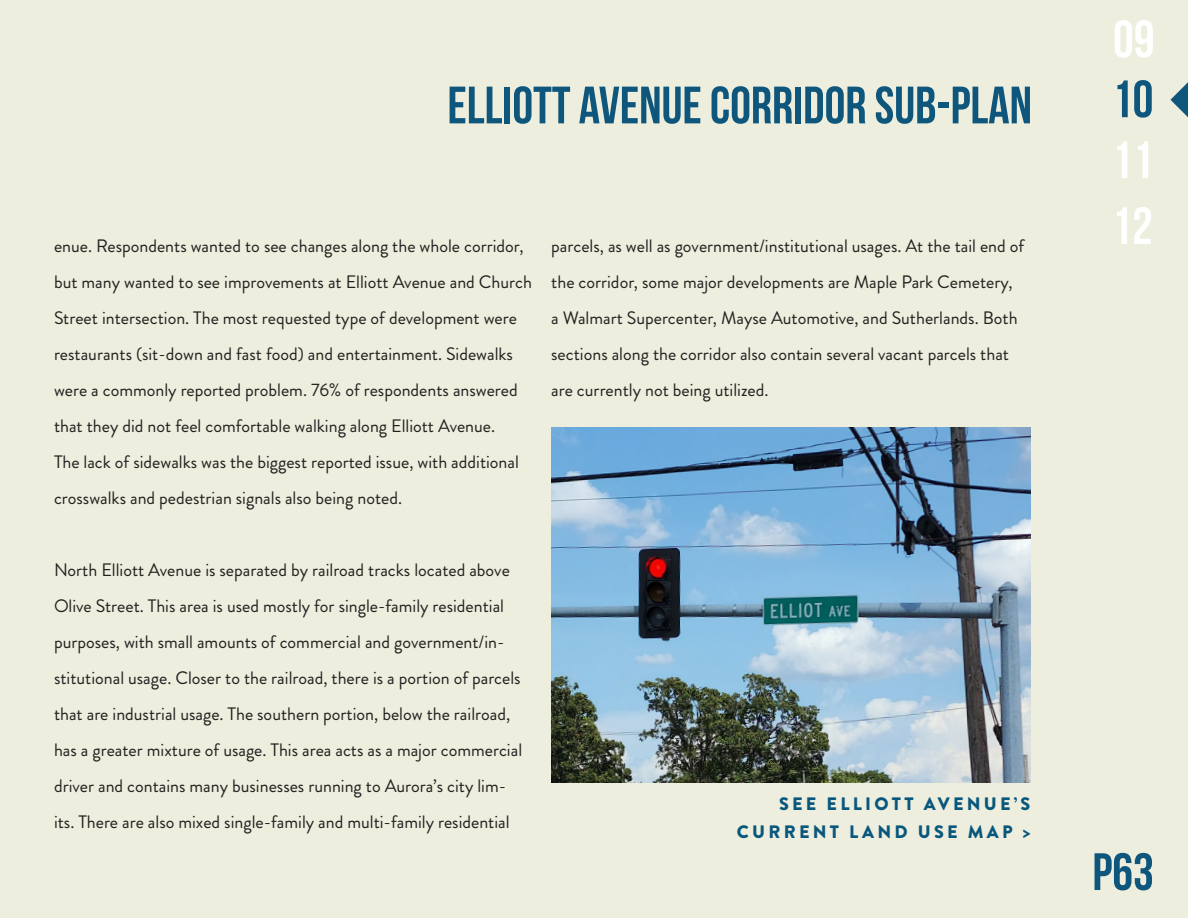
<style>
.page{position:relative;width:1188px;height:918px;background:#edeedd}
.page>*{position:absolute;margin:0;border:0;box-sizing:border-box;transform-origin:0 0}
.t1{font:52.5px "Bebas Neue";color:#0f567c}
.t2{font:52.5px/65.8px "Bebas Neue";color:#fff}
.A-Body{font:18px/36px "Brandon Grotesque";color:#231f20}
.t3{font:900 18px "Brandon Grotesque";letter-spacing:.18em;color:#08577d}
</style>
<div class="page">
<svg style="left:1170px;top:82px;width:18px;height:35px"></svg>
<img style="left:551px;top:428px;width:479px;height:355px">
<h1 class="t2" style="left:1113px;top:6px;width:43px">09</h1>
<h1 class="t2" style="left:1134px;top:6px;width:22px">3</h1>
<h1 class="t1" style="left:447px;top:76px;width:586px">ELLIOTT AVENUE CORRIDOR SUB-PLAN</h1>
<h1 class="t1" style="left:1112px;top:70px;width:43px">10</h1>
<h1 class="t1" style="left:759px;top:76px;width:252px">T ANSPORTATIO</h1>
<h1 class="t1" style="left:1112px;top:70px;width:43px">04</h1>
<p class="A-Body" style="left:54px;top:228px;width:471px">enue. Respondents wanted to see changes along the whole corridor,</p>
<p class="A-Body" style="left:54px;top:264px;width:479px">but many wanted to see improvements at Elliott Avenue and Church Street intersection. The most requested type of development were restaurants (sit-down and fast food) and entertainment. Sidewalks were a commonly reported problem. 76% of respondents answered that they did not feel comfortable walking along Elliott Avenue.<br>The lack of sidewalks was the biggest reported issue, with additional crosswalks and pedestrian signals also being noted.</p>
<p class="A-Body" style="left:551px;top:228px;width:475px">parcels, as well as government/institutional usages. At the tail end of the corridor, some major developments are Maple Park Cemetery, a Walmart Supercenter, Mayse Automotive, and Sutherlands. Both sections along the corridor also contain several vacant parcels that are currently not being utilized.</p>
<p class="A-Body" style="left:54px;top:552px;width:470px">North Elliott Avenue is separated by railroad tracks located above Olive Street. This area is used mostly for single-family residential purposes, with small amounts of commercial and government/in&shy;stitutional usage. Closer to the railroad, there is a portion of parcels that are industrial usage. The southern portion, below the railroad, has a greater mixture of usage. This area acts as a major commercial driver and contains many businesses running to Aurora’s city lim&shy;its. There are also mixed single-family and multi-family residential</p>
<p class="t3" style="left:779px;top:791px;width:253px">SEE ELLIOTT AVENUE’S</p>
<p class="t3" style="left:737px;top:819px;width:295px">CURRENT LAND USE MAP &gt;</p>
<h1 class="t2" style="left:1111px;top:126px;width:43px">05<br>06</h1>
<h1 class="t2" style="left:1112px;top:126px;width:43px">11</h1>
<h1 class="t2" style="left:1111px;top:192px;width:43px">12</h1>
<h1 class="t1" style="left:1092px;top:843px;width:63px">P63</h1>
</div>
